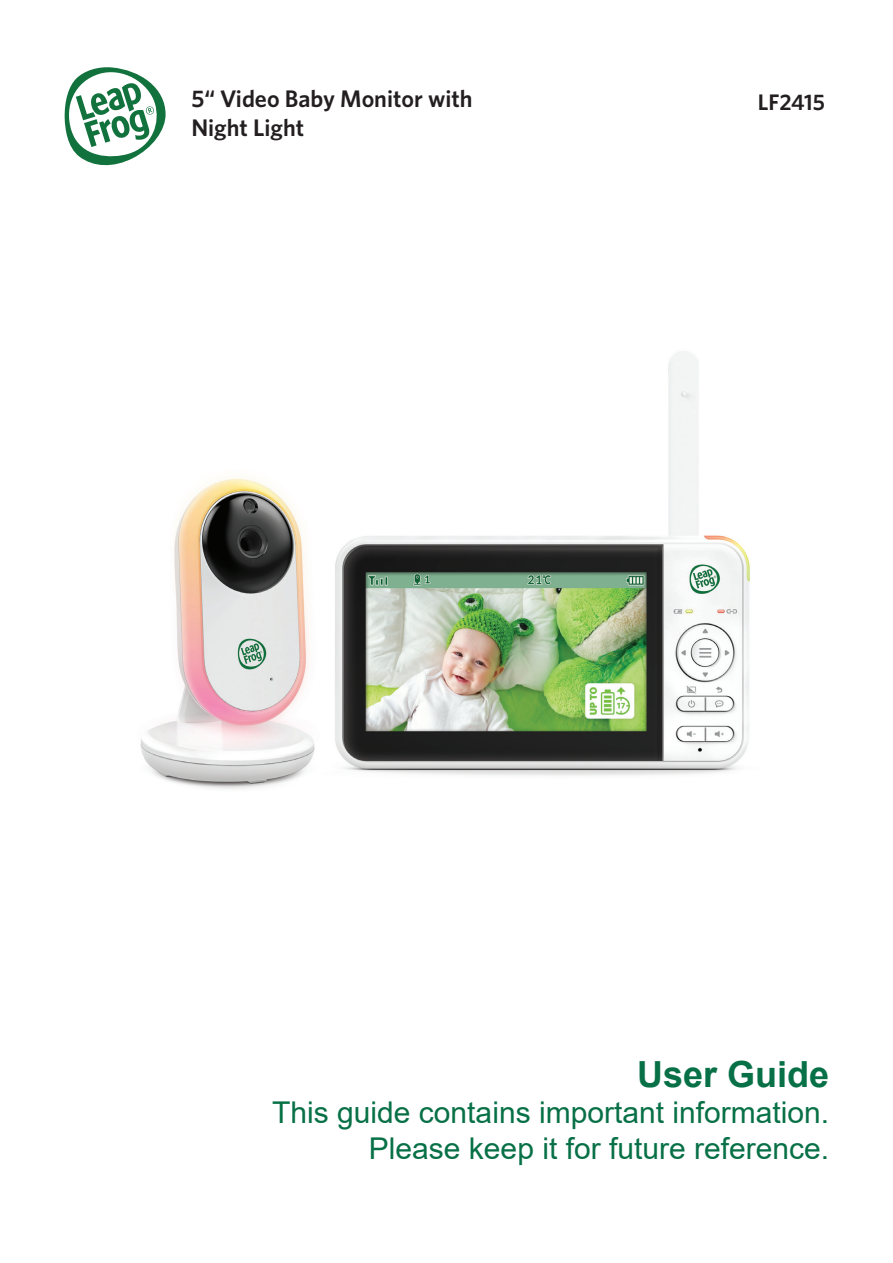
<style>
.page{position:relative;width:893px;height:1263px;background:#fff}
.page>*{position:absolute;margin:0;border:0;box-sizing:border-box;transform-origin:0 0}
.t1{font:700 36px "Arial";color:#077046}
.t2{font:30px "Arial";color:#077046}
.ADs_-_White_with_Outline__Amber{font:600 24px "Whitney";color:#231f20}
.Cover_H2{font:600 22.5px "Whitney";color:#231f20}
</style>
<div class="page">
<svg style="left:64px;top:67px;width:102px;height:99px"></svg>
<img style="left:140px;top:351px;width:610px;height:438px">
<p class="ADs_-_White_with_Outline__Amber" style="left:191px;top:84px;width:283px">5“ Video Baby Monitor with</p>
<p class="Cover_H2" style="left:758px;top:89px;width:69px">LF2415</p>
<p class="ADs_-_White_with_Outline__Amber" style="left:191px;top:113px;width:114px">Night Light</p>
<p class="t1" style="left:637px;top:1049px;width:194px">User Guide</p>
<p class="t2" style="left:272px;top:1092px;width:558px">This guide contains important information.</p>
<p class="t2" style="left:369px;top:1128px;width:462px">Please keep it for future reference.</p>
</div>
